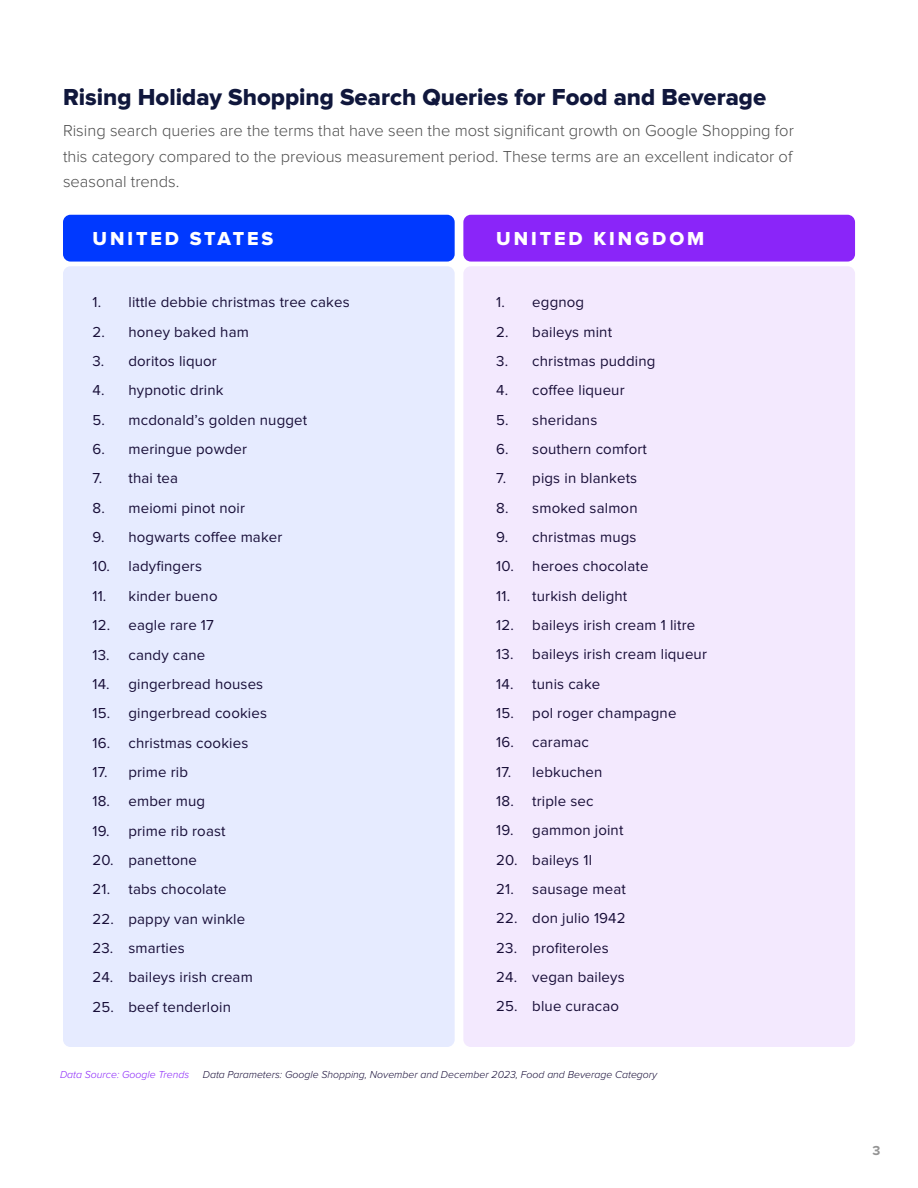
<style>
.page{position:relative;width:918px;height:1188px;background:#fff}
.page>*{position:absolute;margin:0;border:0;box-sizing:border-box;transform-origin:0 0}
.t1{font:24px "Proxima Nova Extrabld";color:#10173c}
.t2{font:19.5px "Proxima Nova Extrabld";letter-spacing:.15em;color:#fff}
.t3{font:300 16.5px/25.5px "Proxima Nova";color:#4d4d4d;text-align:justify}
.t4{font:15px "Proxima Nova";letter-spacing:.01em;color:#180e38}
.t5{font:700 13.5px "Proxima Nova";color:#949494}
.t6{font:italic 300 10.5px "Proxima Nova";color:#180e38}
.t7{font:italic 300 10.5px "Proxima Nova";color:#8a25f9}
</style>
<div class="page">
<div style="left:63px;top:266px;width:392px;height:781px;background:#e6ebff;border-radius:8px"></div>
<div style="left:463px;top:266px;width:392px;height:781px;background:#f3e9fe;border-radius:8px"></div>
<div style="left:63px;top:215px;width:392px;height:47px;background:#0039ff;border-radius:8px"></div>
<div style="left:463px;top:215px;width:392px;height:47px;background:#8a25f9;border-radius:8px"></div>
<h1 class="t1" style="left:63px;top:83px;width:705px">Rising Holiday Shopping Search Queries for Food and Beverage</h1>
<p class="t3" style="left:63px;top:118px;width:732px">Rising search queries are the terms that have seen the most significant growth on Google Shopping for this category compared to the previous measurement period. These terms are an excellent indicator of seasonal trends.</p>
<h2 class="t2" style="left:92px;top:227px;width:182px">UNITED STATES</h2>
<h2 class="t2" style="left:496px;top:227px;width:210px">UNITED KINGDOM</h2>
<p class="t4" style="left:92px;top:296px;width:259px">1. little debbie christmas tree cakes</p>
<p class="t4" style="left:92px;top:325px;width:158px">2. honey baked ham</p>
<p class="t4" style="left:92px;top:354px;width:126px">3. doritos liquor</p>
<p class="t4" style="left:92px;top:384px;width:133px">4. hypnotic drink</p>
<p class="t4" style="left:92px;top:413px;width:216px">5. mcdonald’s golden nugget</p>
<p class="t4" style="left:92px;top:442px;width:156px">6. meringue powder</p>
<p class="t4" style="left:92px;top:472px;width:87px">7. thai tea</p>
<p class="t4" style="left:92px;top:501px;width:154px">8. meiomi pinot noir</p>
<p class="t4" style="left:92px;top:530px;width:191px">9. hogwarts coffee maker</p>
<p class="t4" style="left:92px;top:560px;width:111px">10. ladyfingers</p>
<p class="t4" style="left:92px;top:589px;width:127px">11. kinder bueno</p>
<p class="t4" style="left:92px;top:618px;width:123px">12. eagle rare 17</p>
<p class="t4" style="left:92px;top:648px;width:114px">13. candy cane</p>
<p class="t4" style="left:92px;top:677px;width:172px">14. gingerbread houses</p>
<p class="t4" style="left:92px;top:706px;width:176px">15. gingerbread cookies</p>
<p class="t4" style="left:92px;top:736px;width:157px">16. christmas cookies</p>
<p class="t4" style="left:92px;top:765px;width:97px">17. prime rib</p>
<p class="t4" style="left:92px;top:794px;width:114px">18. ember mug</p>
<p class="t4" style="left:92px;top:824px;width:135px">19. prime rib roast</p>
<p class="t4" style="left:92px;top:853px;width:106px">20. panettone</p>
<p class="t4" style="left:92px;top:882px;width:136px">21. tabs chocolate</p>
<p class="t4" style="left:92px;top:912px;width:154px">22. pappy van winkle</p>
<p class="t4" style="left:92px;top:941px;width:94px">23. smarties</p>
<p class="t4" style="left:92px;top:970px;width:162px">24. baileys irish cream</p>
<p class="t4" style="left:92px;top:1000px;width:140px">25. beef tenderloin</p>
<p class="t4" style="left:496px;top:295px;width:89px">1. eggnog</p>
<p class="t4" style="left:496px;top:325px;width:117px">2. baileys mint</p>
<p class="t4" style="left:496px;top:354px;width:161px">3. christmas pudding</p>
<p class="t4" style="left:496px;top:383px;width:130px">4. coffee liqueur</p>
<p class="t4" style="left:496px;top:413px;width:103px">5. sheridans</p>
<p class="t4" style="left:496px;top:442px;width:152px">6. southern comfort</p>
<p class="t4" style="left:496px;top:472px;width:142px">7. pigs in blankets</p>
<p class="t4" style="left:496px;top:501px;width:143px">8. smoked salmon</p>
<p class="t4" style="left:496px;top:530px;width:142px">9. christmas mugs</p>
<p class="t4" style="left:496px;top:560px;width:154px">10. heroes chocolate</p>
<p class="t4" style="left:496px;top:589px;width:133px">11. turkish delight</p>
<p class="t4" style="left:496px;top:618px;width:200px">12. baileys irish cream 1 litre</p>
<p class="t4" style="left:496px;top:648px;width:212px">13. baileys irish cream liqueur</p>
<p class="t4" style="left:496px;top:677px;width:106px">14. tunis cake</p>
<p class="t4" style="left:496px;top:706px;width:182px">15. pol roger champagne</p>
<p class="t4" style="left:496px;top:736px;width:94px">16. caramac</p>
<p class="t4" style="left:496px;top:765px;width:108px">17. lebkuchen</p>
<p class="t4" style="left:496px;top:794px;width:99px">18. triple sec</p>
<p class="t4" style="left:496px;top:824px;width:129px">19. gammon joint</p>
<p class="t4" style="left:496px;top:853px;width:97px">20. baileys 1l</p>
<p class="t4" style="left:496px;top:882px;width:131px">21. sausage meat</p>
<p class="t4" style="left:496px;top:912px;width:131px">22. don julio 1942</p>
<p class="t4" style="left:496px;top:941px;width:114px">23. profiteroles</p>
<p class="t4" style="left:496px;top:970px;width:130px">24. vegan baileys</p>
<p class="t4" style="left:496px;top:1000px;width:124px">25. blue curacao</p>
<p class="t7" style="left:60px;top:1068px;width:131px">Data Source: Google Trends</p>
<p class="t6" style="left:203px;top:1068px;width:456px">Data Parameters: Google Shopping, November and December 2023, Food and Beverage Category</p>
<p class="t5" style="left:873px;top:1143px;width:9px">3</p>
</div>
